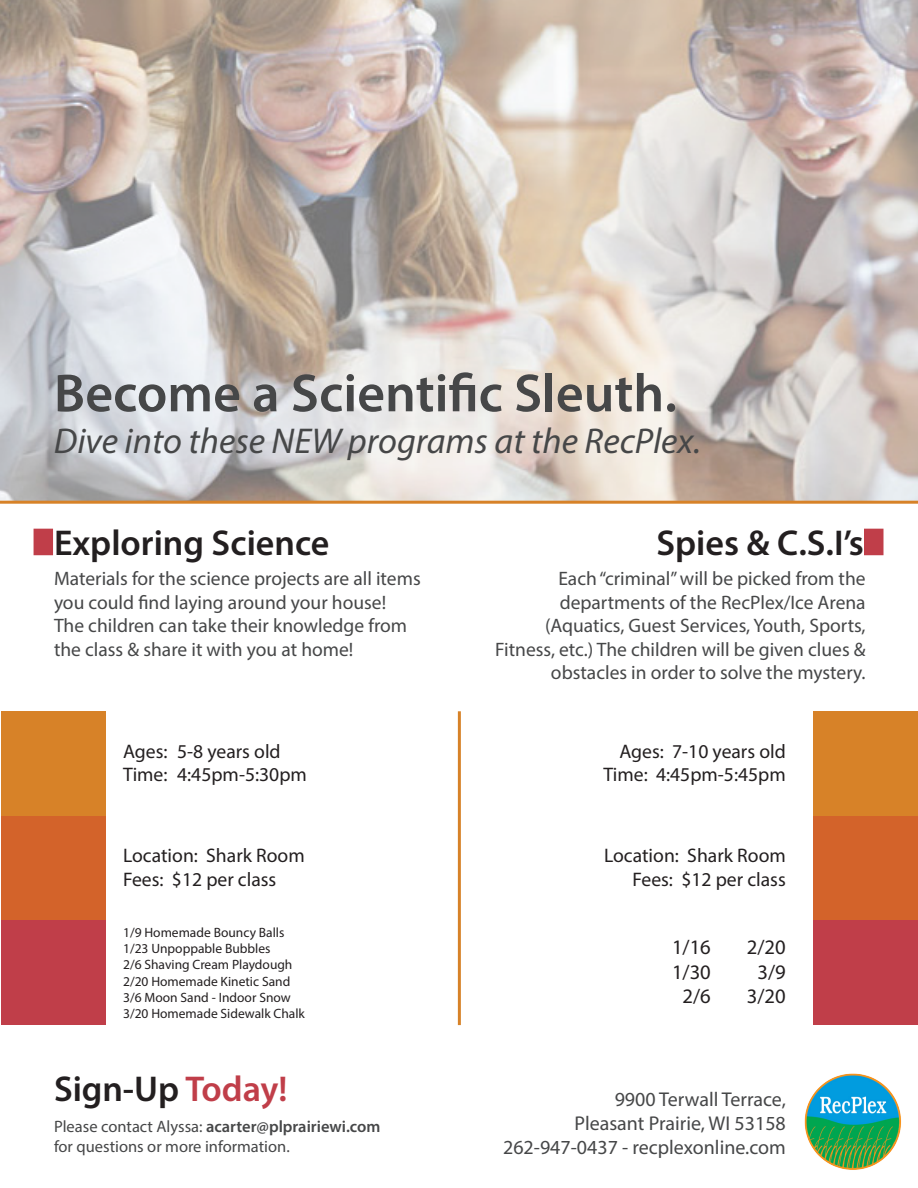
<style>
.page{position:relative;width:918px;height:1188px;background:#fff}
.page>*{position:absolute;margin:0;border:0;box-sizing:border-box;transform-origin:0 0}
.t1{font:600 54px "Myriad Pro";color:#464748}
.t2{font:600 36px "Myriad Pro";color:#231f20}
.t3{font:italic 36px "Myriad Pro";color:#464748}
.t4{font:20.7px "Myriad Pro";color:#231f20}
.t5{font:19.95px "Myriad Pro";color:#464748}
.t6{font:19.65px "Myriad Pro";color:#231f20}
.t7{font:19.5px/23.4px "Myriad Pro";color:#464748}
.t8{font:600 16.5px "Myriad Pro";color:#464748}
.t9{font:16.5px "Myriad Pro";color:#464748}
.t10{font:13.5px "Myriad Pro";color:#231f20}
.s1{color:#c03e49}
.s2{font-weight:400}
</style>
<div class="page">
<svg style="left:1px;top:0;width:917px;height:501px;background:#cdc3bd"></svg>
<div style="left:1px;top:711px;width:104px;height:105px;background:#d78228"></div>
<div style="left:813px;top:711px;width:105px;height:105px;background:#d78228"></div>
<div style="left:1px;top:816px;width:104px;height:105px;background:#d3632a"></div>
<div style="left:813px;top:816px;width:105px;height:105px;background:#d3632a"></div>
<div style="left:1px;top:921px;width:104px;height:104px;background:#c03e49"></div>
<div style="left:813px;top:921px;width:105px;height:104px;background:#c03e49"></div>
<hr style="left:458px;top:711px;width:3px;height:314px;background:#d78228">
<hr style="left:0;top:501px;width:918px;height:3px;background:#d78228">
<div style="left:34px;top:529px;width:19px;height:26px;background:#c03e49"></div>
<div style="left:864px;top:529px;width:20px;height:26px;background:#c03e49"></div>
<img style="left:804px;top:1073px;width:98px;height:97px">
<p class="t1" style="left:54px;top:359px;width:625px">Become a Scientific Sleuth.</p>
<p class="t3" style="left:54px;top:418px;width:649px">Dive into these NEW programs at the RecPlex.</p>
<p class="t2" style="left:54px;top:520px;width:277px">Exploring Science</p>
<p class="t7" style="left:54px;top:567px;width:368px">Materials for the science projects are all items you could find laying around your house!</p>
<p class="t7" style="left:54px;top:614px;width:355px">The children can take their knowledge from the class &amp; share it with you at home!</p>
<p class="t6" style="left:123px;top:739px;width:159px">Ages: 5-8 years old</p>
<p class="t6" style="left:123px;top:763px;width:185px">Time: 4:45pm-5:30pm</p>
<p class="t6" style="left:123px;top:844px;width:183px">Location: Shark Room</p>
<p class="t6" style="left:123px;top:867px;width:155px">Fees: $12 per class</p>
<p class="t10" style="left:123px;top:924px;width:163px">1/9 Homemade Bouncy Balls</p>
<p class="t10" style="left:123px;top:940px;width:149px">1/23 Unpoppable Bubbles</p>
<p class="t10" style="left:123px;top:957px;width:171px">2/6 Shaving Cream Playdough</p>
<p class="t10" style="left:123px;top:973px;width:169px">2/20 Homemade Kinetic Sand</p>
<p class="t10" style="left:123px;top:989px;width:169px">3/6 Moon Sand - Indoor Snow</p>
<p class="t10" style="left:123px;top:1005px;width:183px">3/20 Homemade Sidewalk Chalk</p>
<p class="t2" style="left:54px;top:1066px;width:235px">Sign-Up <span class="s1">Today!</span></p>
<p class="t8" style="left:54px;top:1116px;width:328px"><span class="s2">Please contact Alyssa:</span> acarter@plprairiewi.com</p>
<p class="t9" style="left:54px;top:1136px;width:237px">for questions or more information.</p>
<p class="t2" style="left:657px;top:520px;width:209px">Spies &amp; C.S.I’s</p>
<p class="t7" style="left:558px;top:567px;width:309px">Each “criminal” will be picked from the</p>
<p class="t7" style="left:560px;top:590px;width:307px">departments of the RecPlex/Ice Arena</p>
<p class="t7" style="left:545px;top:614px;width:322px">(Aquatics, Guest Services, Youth, Sports,</p>
<p class="t7" style="left:495px;top:637px;width:372px;text-align:right">Fitness, etc.) The children will be given clues &amp; obstacles in order to solve the mystery.</p>
<p class="t6" style="left:619px;top:739px;width:168px">Ages: 7-10 years old</p>
<p class="t6" style="left:603px;top:763px;width:184px">Time: 4:45pm-5:45pm</p>
<p class="t6" style="left:604px;top:844px;width:183px">Location: Shark Room</p>
<p class="t6" style="left:633px;top:867px;width:155px">Fees: $12 per class</p>
<p class="t4" style="left:672px;top:934px;width:40px">1/16</p>
<p class="t4" style="left:672px;top:959px;width:40px">1/30</p>
<p class="t4" style="left:683px;top:984px;width:30px">2/6</p>
<p class="t4" style="left:747px;top:934px;width:40px">2/20</p>
<p class="t4" style="left:758px;top:959px;width:30px">3/9</p>
<p class="t4" style="left:747px;top:984px;width:40px">3/20</p>
<p class="t5" style="left:615px;top:1087px;width:173px">9900 Terwall Terrace,</p>
<p class="t5" style="left:574px;top:1111px;width:213px">Pleasant Prairie, WI 53158</p>
<p class="t5" style="left:503px;top:1135px;width:284px">262-947-0437 - recplexonline.com</p>
</div>
